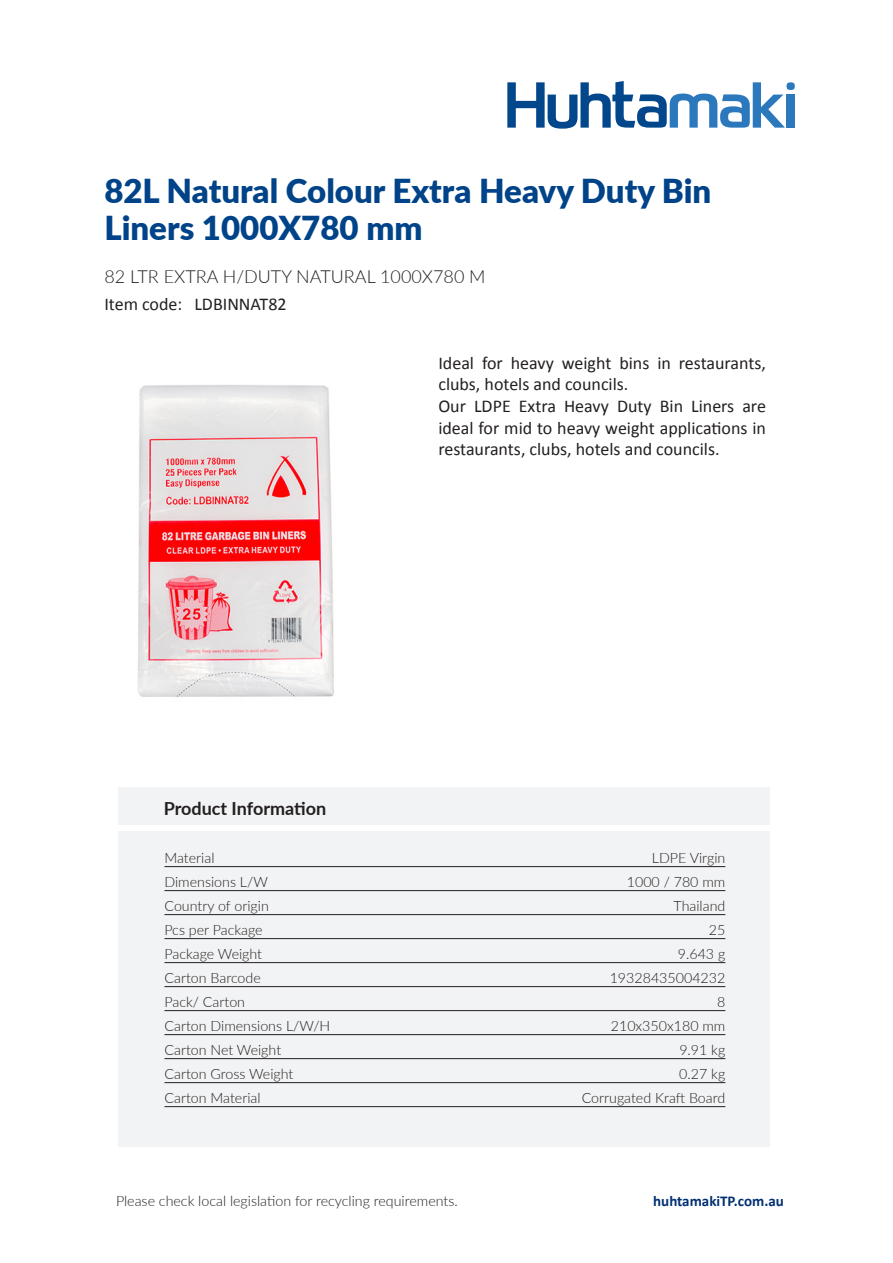
<style>
.page{position:relative;width:893px;height:1263px;background:#fff}
.page>*{position:absolute;margin:0;border:0;box-sizing:border-box;transform-origin:0 0}
.t1{font:900 33px/37.5px "Lato";color:#004389}
.t2{font:18px/21.6px "Calibri";color:#231f20}
.t3{font:300 18px "Lato";color:#231f20}
.t4{font:700 18px "Lato";color:#231f20}
.t5{font:700 15px "Calibri";color:#002f73}
.t6{font:300 14.25px "Lato";color:#231f20}
</style>
<div class="page">
<svg style="left:507px;top:81px;width:288px;height:48px"></svg>
<div style="left:118px;top:787px;width:652px;height:37px;background:#f2f3f4"></div>
<div style="left:118px;top:831px;width:652px;height:315px;background:#f2f3f4"></div>
<img style="left:137px;top:385px;width:197px;height:312px">
<hr style="left:164px;top:866px;width:561px;height:1px;background:#231f20">
<hr style="left:164px;top:890px;width:561px;height:1px;background:#231f20">
<hr style="left:164px;top:914px;width:561px;height:1px;background:#231f20">
<hr style="left:164px;top:938px;width:561px;height:1px;background:#231f20">
<hr style="left:164px;top:962px;width:561px;height:1px;background:#231f20">
<hr style="left:164px;top:986px;width:561px;height:1px;background:#231f20">
<hr style="left:164px;top:1010px;width:561px;height:1px;background:#231f20">
<hr style="left:164px;top:1034px;width:561px;height:1px;background:#231f20">
<hr style="left:164px;top:1058px;width:561px;height:1px;background:#231f20">
<hr style="left:164px;top:1082px;width:561px;height:1px;background:#231f20">
<hr style="left:164px;top:1106px;width:561px;height:1px;background:#231f20">
<h1 class="t1" style="left:104px;top:171px;width:608px">82L Natural Colour Extra Heavy Duty Bin<br>Liners 1000X780 mm</h1>
<p class="t3" style="left:104px;top:263px;width:383px">82 LTR EXTRA H/DUTY NATURAL 1000X780 M</p>
<p class="t2" style="left:104px;top:293px;width:79px">Item code:</p>
<p class="t2" style="left:194px;top:293px;width:94px">LDBINNAT82</p>
<p class="t2" style="left:438px;top:351px;width:329px">Ideal for heavy weight bins in restaurants, clubs, hotels and councils.<br>Our LDPE Extra Heavy Duty Bin Liners are ideal for mid to heavy weight applications in restaurants, clubs, hotels and councils.</p>
<p class="t4" style="left:164px;top:795px;width:164px">Product Information</p>
<p class="t6" style="left:164px;top:848px;width:52px">Material</p>
<p class="t6" style="left:652px;top:848px;width:75px">LDPE Virgin</p>
<p class="t6" style="left:164px;top:872px;width:105px">Dimensions L/W</p>
<p class="t6" style="left:627px;top:872px;width:100px">1000 / 780 mm</p>
<p class="t6" style="left:164px;top:896px;width:106px">Country of origin</p>
<p class="t6" style="left:674px;top:896px;width:53px">Thailand</p>
<p class="t6" style="left:164px;top:920px;width:100px">Pcs per Package</p>
<p class="t6" style="left:709px;top:920px;width:18px">25</p>
<p class="t6" style="left:164px;top:944px;width:99px">Package Weight</p>
<p class="t6" style="left:678px;top:944px;width:49px">9.643 g</p>
<p class="t6" style="left:164px;top:968px;width:98px">Carton Barcode</p>
<p class="t6" style="left:610px;top:968px;width:117px">19328435004232</p>
<p class="t6" style="left:164px;top:992px;width:82px">Pack/ Carton</p>
<p class="t6" style="left:717px;top:992px;width:10px">8</p>
<p class="t6" style="left:164px;top:1016px;width:167px">Carton Dimensions L/W/H</p>
<p class="t6" style="left:611px;top:1016px;width:116px">210x350x180 mm</p>
<p class="t6" style="left:164px;top:1040px;width:118px">Carton Net Weight</p>
<p class="t6" style="left:679px;top:1040px;width:48px">9.91 kg</p>
<p class="t6" style="left:164px;top:1064px;width:130px">Carton Gross Weight</p>
<p class="t6" style="left:679px;top:1064px;width:48px">0.27 kg</p>
<p class="t6" style="left:164px;top:1088px;width:98px">Carton Material</p>
<p class="t6" style="left:582px;top:1088px;width:145px">Corrugated Kraft Board</p>
<p class="t6" style="left:116px;top:1190px;width:343px">Please check local legislation for recycling requirements.</p>
<p class="t5" style="left:653px;top:1190px;width:132px">huhtamakiTP.com.au</p>
</div>
